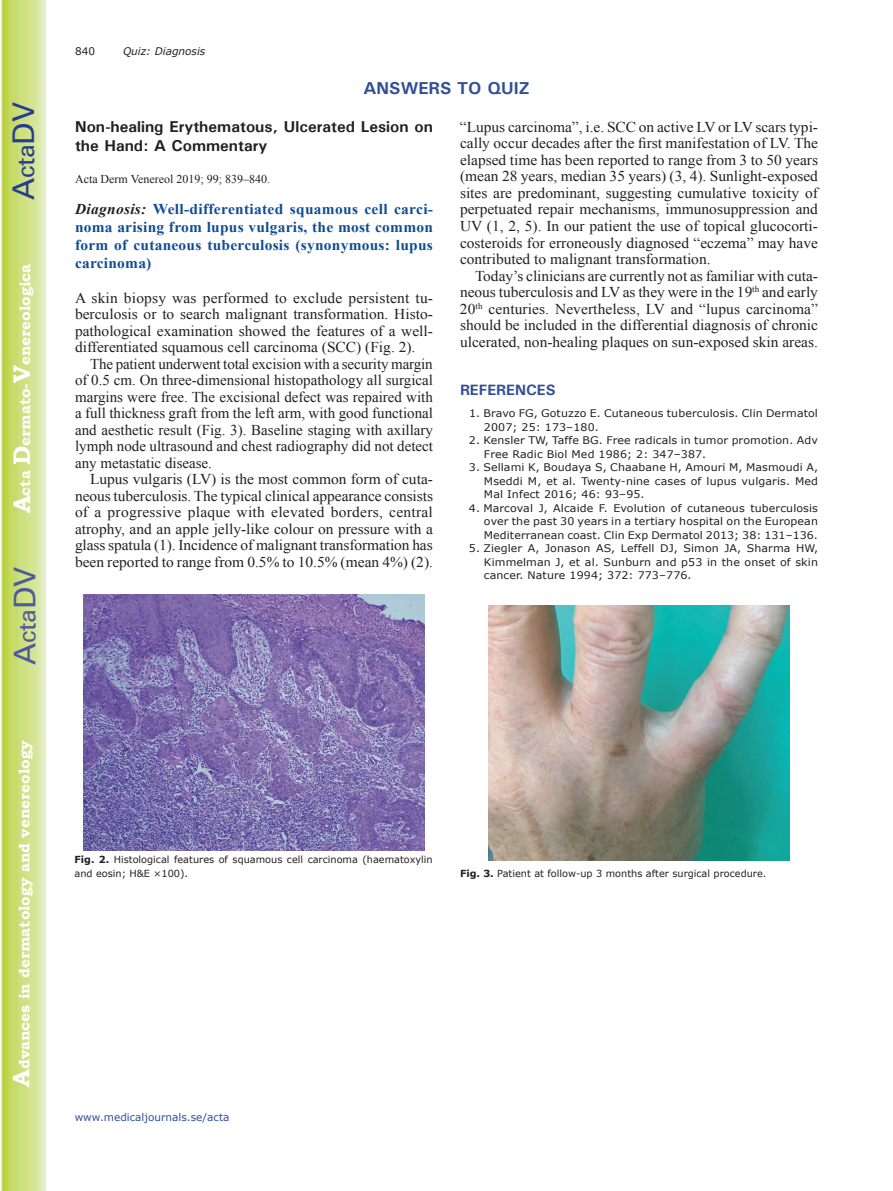
<style>
.page{position:relative;width:893px;height:1191px;background:#fff}
.page>*{position:absolute;margin:0;border:0;box-sizing:border-box;transform-origin:0 0}
.t1{font:30px "Univers";color:#4d5a9e}
.t2{font:30px "Univers";color:#253f8e}
.t3{font:700 17.25px "Univers";color:#324f95}
.t4{font:700 15.75px/18.9px "Univers";color:#231f20}
.t5{font:15px/16.5px "Times New Roman";color:#231f20;text-align:justify}
.t6{font:700 15px/18px "Times New Roman";letter-spacing:.015em;color:#0f4d96;text-align:justify}
.t7{font:700 15px "Bookman Old Style";color:#fff}
.t8{font:700 15px "Univers";color:#324f95}
.t9{font:12px "Times New Roman";color:#231f20}
.t10{font:10.5px/13.5px "Verdana";letter-spacing:.01em;color:#231f20;text-align:justify;scale:1.05 1}
.t11{font:10.5px "Verdana";color:#324f95}
.t12{font:italic 10.5px "Verdana";color:#231f20}
.t13{font:10.5px "Verdana";letter-spacing:.01em;color:#231f20}
.t14{font:9.75px/13.5px "Verdana";color:#231f20}
.s1{font-size:24px}
.s2{font-style:italic;color:#231f20}
.s3{font-weight:700}
</style>
<div class="page">
<svg style="left:1px;top:0;width:45px;height:1191px;background:#cfe084"></svg>
<img style="left:488px;top:605px;width:301px;height:255px">
<img style="left:84px;top:594px;width:340px;height:256px">
<h1 class="t2" style="left:6px;top:200px;width:100px;rotate:-90deg">A<span class="s1">cta</span>DV</h1>
<p class="t7" style="left:16px;top:513px;width:251px;rotate:-90deg"><span class="s1">A</span>cta <span class="s1">D</span>ermato-<span class="s1">V</span>enereologica</p>
<h1 class="t1" style="left:7px;top:665px;width:100px;rotate:-90deg">A<span class="s1">cta</span>DV</h1>
<p class="t7" style="left:15px;top:1087px;width:347px;rotate:-90deg"><span class="s1">A</span>dvances in dermatology and venereology</p>
<p class="t13" style="left:75px;top:44px;width:22px">840</p>
<p class="t12" style="left:123px;top:44px;width:84px">Quiz: Diagnosis</p>
<p class="t3" style="left:363px;top:77px;width:168px">ANSWERS TO QUIZ</p>
<p class="t4" style="left:75px;top:117px;width:360px">Non-healing Erythematous, Ulcerated Lesion on the Hand: A Commentary</p>
<p class="t9" style="left:75px;top:171px;width:197px">Acta Derm Venereol 2019; 99; 839–840.</p>
<p class="t6" style="left:75px;top:199px;width:359px"><span class="s2">Diagnosis:</span> Well-differentiated squamous cell carci&shy;noma arising from lupus vulgaris, the most common form of cutaneous tuberculosis (synonymous: lupus carcinoma)</p>
<p class="t5" style="left:75px;top:289px;width:360px">A skin biopsy was performed to exclude persistent tu&shy;berculosis or to search malignant transformation. Histo&shy;pathological examination showed the features of a well&shy;differentiated squamous cell carcinoma (SCC) (Fig. 2).</p>
<p class="t5" style="left:75px;top:355px;width:359px;text-indent:15px">The patient underwent total excision with a security margin of 0.5 cm. On three-dimensional histopathology all surgical margins were free. The excisional defect was repaired with a full thickness graft from the left arm, with good functional and aesthetic result (Fig. 3). Baseline staging with axillary lymph node ultrasound and chest radiography did not detect any metastatic disease.</p>
<p class="t5" style="left:75px;top:471px;width:360px;text-indent:15px">Lupus vulgaris (LV) is the most common form of cuta&shy;neous tuberculosis. The typical clinical appearance consists of a progressive plaque with elevated borders, central atrophy, and an apple jelly-like colour on pressure with a glass spatula (1). Incidence of malignant transformation has been reported to range from 0.5% to 10.5% (mean 4%) (2).</p>
<p class="t5" style="left:460px;top:118px;width:360px">“Lupus carcinoma”, i.e. SCC on active LV or LV scars typi&shy;cally occur decades after the first manifestation of LV. The elapsed time has been reported to range from 3 to 50 years (mean 28 years, median 35 years) (3, 4). Sunlight-exposed sites are predominant, suggesting cumulative toxicity of perpetuated repair mechanisms, immunosuppression and UV (1, 2, 5). In our patient the use of topical glucocorti&shy;costeroids for erroneously diagnosed “eczema” may have contributed to malignant transformation.</p>
<p class="t5" style="left:460px;top:267px;width:360px;text-indent:15px">Today’s clinicians are currently not as familiar with cuta&shy;neous tuberculosis and LV as they were in the 19<sup>th</sup> and early 20<sup>th</sup> centuries. Nevertheless, LV and “lupus carcinoma” should be included in the differential diagnosis of chronic ulcerated, non-healing plaques on sun-exposed skin areas.</p>
<p class="t8" style="left:460px;top:380px;width:97px">REFERENCES</p>
<p class="t10" style="left:484px;top:407px;width:320px;text-indent:-15px">1. Bravo FG, Gotuzzo E. Cutaneous tuberculosis. Clin Dermatol<br>2007; 25: 173–180.</p>
<p class="t10" style="left:484px;top:434px;width:320px;text-indent:-15px">2. Kensler TW, Taffe BG. Free radicals in tumor promotion. Adv<br>Free Radic Biol Med 1986; 2: 347–387.</p>
<p class="t10" style="left:484px;top:461px;width:320px;text-indent:-15px">3. Sellami K, Boudaya S, Chaabane H, Amouri M, Masmoudi A, Mseddi M, et al. Twenty-nine cases of lupus vulgaris. Med Mal Infect 2016; 46: 93–95.</p>
<p class="t10" style="left:484px;top:501px;width:320px;text-indent:-15px">4. Marcoval J, Alcaide F. Evolution of cutaneous tuberculosis over the past 30 years in a tertiary hospital on the European Mediterranean coast. Clin Exp Dermatol 2013; 38: 131–136.</p>
<p class="t10" style="left:484px;top:542px;width:320px;text-indent:-15px">5. Ziegler A, Jonason AS, Leffell DJ, Simon JA, Sharma HW, Kimmelman J, et al. Sunburn and p53 in the onset of skin cancer. Nature 1994; 372: 773–776.</p>
<p class="t14" style="left:75px;top:853px;width:360px"><span class="s3">Fig. 2.</span> Histological features of squamous cell carcinoma (haematoxylin and eosin; H&amp;E ×100).</p>
<p class="t14" style="left:460px;top:866px;width:308px"><span class="s3">Fig. 3.</span> Patient at follow-up 3 months after surgical procedure.</p>
<p class="t11" style="left:75px;top:1110px;width:156px">www.medicaljournals.se/acta</p>
</div>
